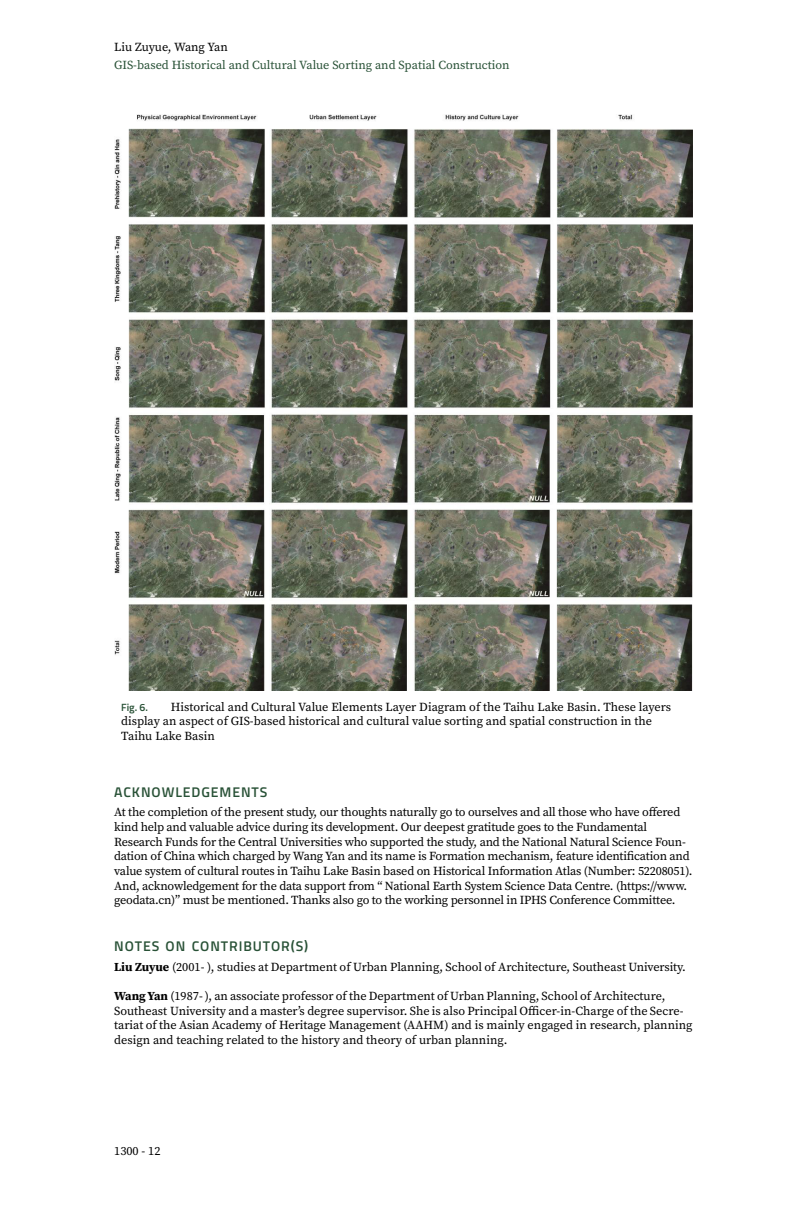
<style>
.page{position:relative;width:797px;height:1206px;background:#fff}
.page>*{position:absolute;margin:0;border:0;box-sizing:border-box;transform-origin:0 0}
.t1{font:600 14px "Titillium Web";letter-spacing:.065em;color:#285136}
.t2{font:12.25px/14.7px "Source Serif Pro";letter-spacing:-.015em;color:#000}
.t3{font:12.25px "Source Serif Pro";color:#285136}
.t4{font:600 10.5px "Titillium Web";color:#285136}
.s1{font-weight:700}
</style>
<div class="page">
<img style="left:114px;top:114px;width:578px;height:577px">
<p class="t2" style="left:114px;top:40px;width:115px">Liu Zuyue, Wang Yan</p>
<p class="t3" style="left:114px;top:56px;width:397px">GIS-based Historical and Cultural Value Sorting and Spatial Construction</p>
<p class="t2" style="left:121px;top:699px;width:551px;text-indent:50px">Historical and Cultural Value Elements Layer Diagram of the Taihu Lake Basin. These layers display an aspect of GIS-based historical and cultural value sorting and spatial construction in the<br>Taihu Lake Basin</p>
<p class="t4" style="left:121px;top:699px;width:28px">Fig. 6.</p>
<p class="t1" style="left:114px;top:781px;width:155px">ACKNOWLEDGEMENTS</p>
<p class="t2" style="left:114px;top:805px;width:579px">At the completion of the present study, our thoughts naturally go to ourselves and all those who have offered kind help and valuable advice during its development. Our deepest gratitude goes to the Fundamental Research Funds for the Central Universities who supported the study, and the National Natural Science Foun&shy;dation of China which charged by Wang Yan and its name is Formation mechanism, feature identification and value system of cultural routes in Taihu Lake Basin based on Historical Information Atlas (Number: 52208051).<br>And, acknowledgement for the data support from “ National Earth System Science Data Centre. (https://www. geodata.cn)” must be mentioned. Thanks also go to the working personnel in IPHS Conference Committee.</p>
<p class="t1" style="left:114px;top:935px;width:195px">NOTES ON CONTRIBUTOR(S)</p>
<p class="t2" style="left:114px;top:959px;width:573px"><span class="s1">Liu Zuyue</span> (2001- ), studies at Department of Urban Planning, School of Architecture, Southeast University.</p>
<p class="t2" style="left:114px;top:988px;width:579px"><span class="s1">Wang Yan</span> (1987- ), an associate professor of the Department of Urban Planning, School of Architecture, Southeast University and a master’s degree supervisor. She is also Principal Officer-in-Charge of the Secre&shy;tariat of the Asian Academy of Heritage Management (AAHM) and is mainly engaged in research, planning design and teaching related to the history and theory of urban planning.</p>
<p class="t2" style="left:114px;top:1143px;width:48px">1300 - 12</p>
</div>
